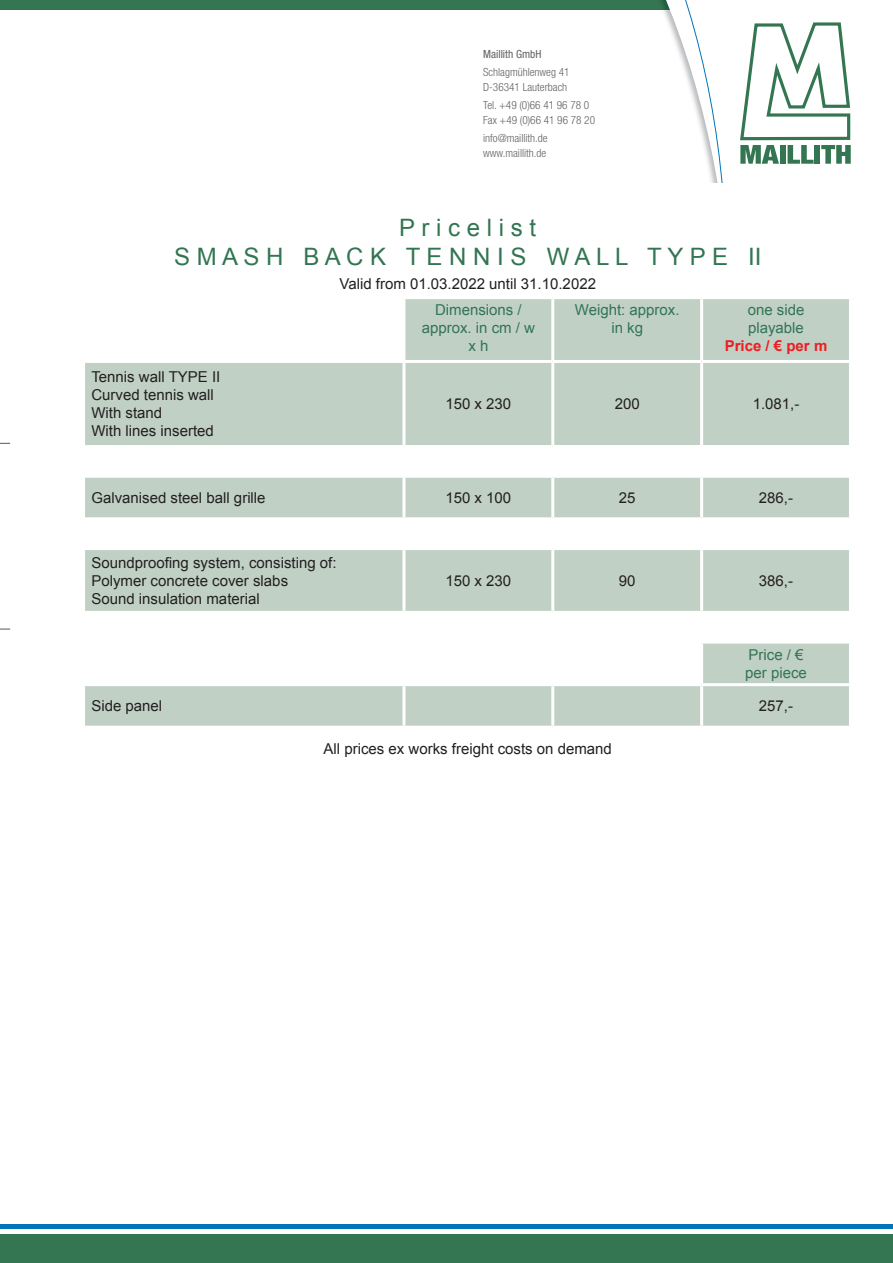
<style>
.page{position:relative;width:893px;height:1263px;background:#fff}
.page>*{position:absolute;margin:0;border:0;box-sizing:border-box;transform-origin:0 0}
.PREISLISTE{font:24px "Arial";color:#327552}
.Text_links{font:15px "Arial";color:#231f20}
.Bezeichnung_mitte{font:15px/18px "Arial";color:#327552;text-align:center}
.Hinweis{font:15px "Arial";color:#231f20}
.Text_mitte{font:15px "Arial";color:#231f20}
.Bezeichnung_mitte-2{font:700 15px "Arial";color:#ee1d23}
.t1{font:300 condensed 11.25px/15px "Helvetica Neue";color:#636366}
.t2{font:condensed 11.25px "Helvetica Neue";color:#636366}
</style>
<div class="page">
<svg style="left:0;top:0;width:795px;height:9px"></svg>
<svg style="left:89px;top:0;width:668px;height:183px"></svg>
<svg style="left:738px;top:21px;width:113px;height:143px"></svg>
<div style="left:0;top:1234px;width:893px;height:29px;background:#337651"></div>
<hr style="left:0;top:1225px;width:893px;height:4px;background:#0074b9">
<svg style="left:85px;top:299px;width:764px;height:427px;fill:#c1d0c5"></svg>
<svg style="left:85px;top:448px;width:764px;height:193px;fill:#c1d0c5"></svg>
<hr style="left:402px;top:299px;width:3px;height:61px;background:#fff">
<hr style="left:551px;top:299px;width:3px;height:61px;background:#fff">
<hr style="left:700px;top:299px;width:3px;height:61px;background:#fff">
<hr style="left:85px;top:360px;width:319px;height:3px;background:#fff">
<hr style="left:404px;top:360px;width:149px;height:3px;background:#fff">
<hr style="left:402px;top:363px;width:3px;height:82px;background:#fff">
<hr style="left:553px;top:360px;width:149px;height:3px;background:#fff">
<hr style="left:551px;top:363px;width:3px;height:82px;background:#fff">
<hr style="left:702px;top:360px;width:150px;height:3px;background:#fff">
<hr style="left:700px;top:363px;width:3px;height:82px;background:#fff">
<hr style="left:85px;top:445px;width:319px;height:3px;background:#fff">
<hr style="left:404px;top:445px;width:149px;height:3px;background:#fff">
<hr style="left:402px;top:448px;width:3px;height:27px;background:#fff">
<hr style="left:553px;top:445px;width:149px;height:3px;background:#fff">
<hr style="left:551px;top:448px;width:3px;height:27px;background:#fff">
<hr style="left:702px;top:445px;width:150px;height:3px;background:#fff">
<hr style="left:700px;top:448px;width:3px;height:27px;background:#fff">
<hr style="left:85px;top:475px;width:319px;height:3px;background:#fff">
<hr style="left:404px;top:475px;width:149px;height:3px;background:#fff">
<hr style="left:402px;top:478px;width:3px;height:39px;background:#fff">
<hr style="left:553px;top:475px;width:149px;height:3px;background:#fff">
<hr style="left:551px;top:478px;width:3px;height:39px;background:#fff">
<hr style="left:702px;top:475px;width:150px;height:3px;background:#fff">
<hr style="left:700px;top:478px;width:3px;height:39px;background:#fff">
<hr style="left:85px;top:517px;width:319px;height:3px;background:#fff">
<hr style="left:404px;top:517px;width:149px;height:3px;background:#fff">
<hr style="left:402px;top:520px;width:3px;height:27px;background:#fff">
<hr style="left:553px;top:517px;width:149px;height:3px;background:#fff">
<hr style="left:551px;top:520px;width:3px;height:27px;background:#fff">
<hr style="left:702px;top:517px;width:150px;height:3px;background:#fff">
<hr style="left:700px;top:520px;width:3px;height:27px;background:#fff">
<hr style="left:85px;top:547px;width:319px;height:3px;background:#fff">
<hr style="left:404px;top:547px;width:149px;height:3px;background:#fff">
<hr style="left:402px;top:550px;width:3px;height:61px;background:#fff">
<hr style="left:553px;top:547px;width:149px;height:3px;background:#fff">
<hr style="left:551px;top:550px;width:3px;height:61px;background:#fff">
<hr style="left:702px;top:547px;width:150px;height:3px;background:#fff">
<hr style="left:700px;top:550px;width:3px;height:61px;background:#fff">
<hr style="left:85px;top:611px;width:319px;height:3px;background:#fff">
<hr style="left:404px;top:611px;width:149px;height:3px;background:#fff">
<hr style="left:402px;top:614px;width:3px;height:27px;background:#fff">
<hr style="left:553px;top:611px;width:149px;height:3px;background:#fff">
<hr style="left:551px;top:614px;width:3px;height:27px;background:#fff">
<hr style="left:702px;top:611px;width:150px;height:3px;background:#fff">
<hr style="left:700px;top:614px;width:3px;height:27px;background:#fff">
<hr style="left:85px;top:641px;width:319px;height:3px;background:#fff">
<hr style="left:404px;top:641px;width:149px;height:3px;background:#fff">
<hr style="left:402px;top:644px;width:3px;height:39px;background:#fff">
<hr style="left:553px;top:641px;width:149px;height:3px;background:#fff">
<hr style="left:551px;top:644px;width:3px;height:39px;background:#fff">
<hr style="left:702px;top:641px;width:150px;height:3px;background:#fff">
<hr style="left:700px;top:644px;width:3px;height:39px;background:#fff">
<hr style="left:85px;top:683px;width:319px;height:3px;background:#fff">
<hr style="left:404px;top:683px;width:149px;height:3px;background:#fff">
<hr style="left:402px;top:686px;width:3px;height:40px;background:#fff">
<hr style="left:553px;top:683px;width:149px;height:3px;background:#fff">
<hr style="left:551px;top:686px;width:3px;height:40px;background:#fff">
<hr style="left:702px;top:683px;width:150px;height:3px;background:#fff">
<hr style="left:700px;top:686px;width:3px;height:40px;background:#fff">
<p class="t2" style="left:483px;top:48px;width:60px">Maillith GmbH</p>
<p class="t1" style="left:483px;top:65px;width:88px">Schlagmühlenweg 41<br>D-36341 Lauterbach</p>
<p class="t1" style="left:483px;top:98px;width:113px">Tel. +49 (0)66 41 96 78 0<br>Fax +49 (0)66 41 96 78 20</p>
<p class="t1" style="left:483px;top:131px;width:66px">info@maillith.de www.maillith.de</p>
<p class="PREISLISTE" style="left:399px;top:212px;width:138px">P r i c e l i s t</p>
<p class="PREISLISTE" style="left:174px;top:241px;width:589px">S M A S H B A C K T E N N I S W A L L T Y P E II</p>
<p class="Hinweis" style="left:339px;top:274px;width:258px">Valid from 01.03.2022 until 31.10.2022</p>
<p class="Bezeichnung_mitte" style="left:435px;top:301px;width:88px">Dimensions /</p>
<p class="Bezeichnung_mitte" style="left:422px;top:319px;width:115px">approx. in cm / w x h</p>
<p class="Bezeichnung_mitte" style="left:575px;top:301px;width:106px">Weight: approx.</p>
<p class="Bezeichnung_mitte" style="left:611px;top:319px;width:33px">in kg</p>
<p class="Bezeichnung_mitte" style="left:748px;top:301px;width:58px">one side</p>
<p class="Bezeichnung_mitte" style="left:748px;top:319px;width:57px">playable</p>
<p class="Bezeichnung_mitte-2" style="left:725px;top:336px;width:104px">Price / € per m</p>
<p class="Text_links" style="left:91px;top:367px;width:130px">Tennis wall TYPE II</p>
<p class="Text_links" style="left:91px;top:385px;width:124px">Curved tennis wall</p>
<p class="Text_links" style="left:91px;top:403px;width:72px">With stand</p>
<p class="Text_links" style="left:91px;top:421px;width:124px">With lines inserted</p>
<p class="Text_mitte" style="left:445px;top:394px;width:67px">150 x 230</p>
<p class="Text_mitte" style="left:615px;top:394px;width:27px">200</p>
<p class="Text_mitte" style="left:753px;top:394px;width:48px">1.081,-</p>
<p class="Text_links" style="left:91px;top:488px;width:176px">Galvanised steel ball grille</p>
<p class="Text_mitte" style="left:445px;top:488px;width:67px">150 x 100</p>
<p class="Text_mitte" style="left:619px;top:488px;width:18px">25</p>
<p class="Text_mitte" style="left:759px;top:488px;width:36px">286,-</p>
<p class="Text_links" style="left:91px;top:553px;width:247px">Soundproofing system, consisting of:</p>
<p class="Text_links" style="left:91px;top:571px;width:198px">Polymer concrete cover slabs</p>
<p class="Text_links" style="left:91px;top:589px;width:170px">Sound insulation material</p>
<p class="Text_mitte" style="left:445px;top:571px;width:67px">150 x 230</p>
<p class="Text_mitte" style="left:619px;top:571px;width:18px">90</p>
<p class="Text_mitte" style="left:759px;top:571px;width:36px">386,-</p>
<p class="Bezeichnung_mitte" style="left:748px;top:646px;width:57px">Price / €</p>
<p class="Bezeichnung_mitte" style="left:745px;top:664px;width:63px">per piece</p>
<p class="Text_links" style="left:91px;top:696px;width:72px">Side panel</p>
<p class="Text_mitte" style="left:759px;top:696px;width:36px">257,-</p>
<p class="Hinweis" style="left:323px;top:739px;width:290px">All prices ex works freight costs on demand</p>
</div>
